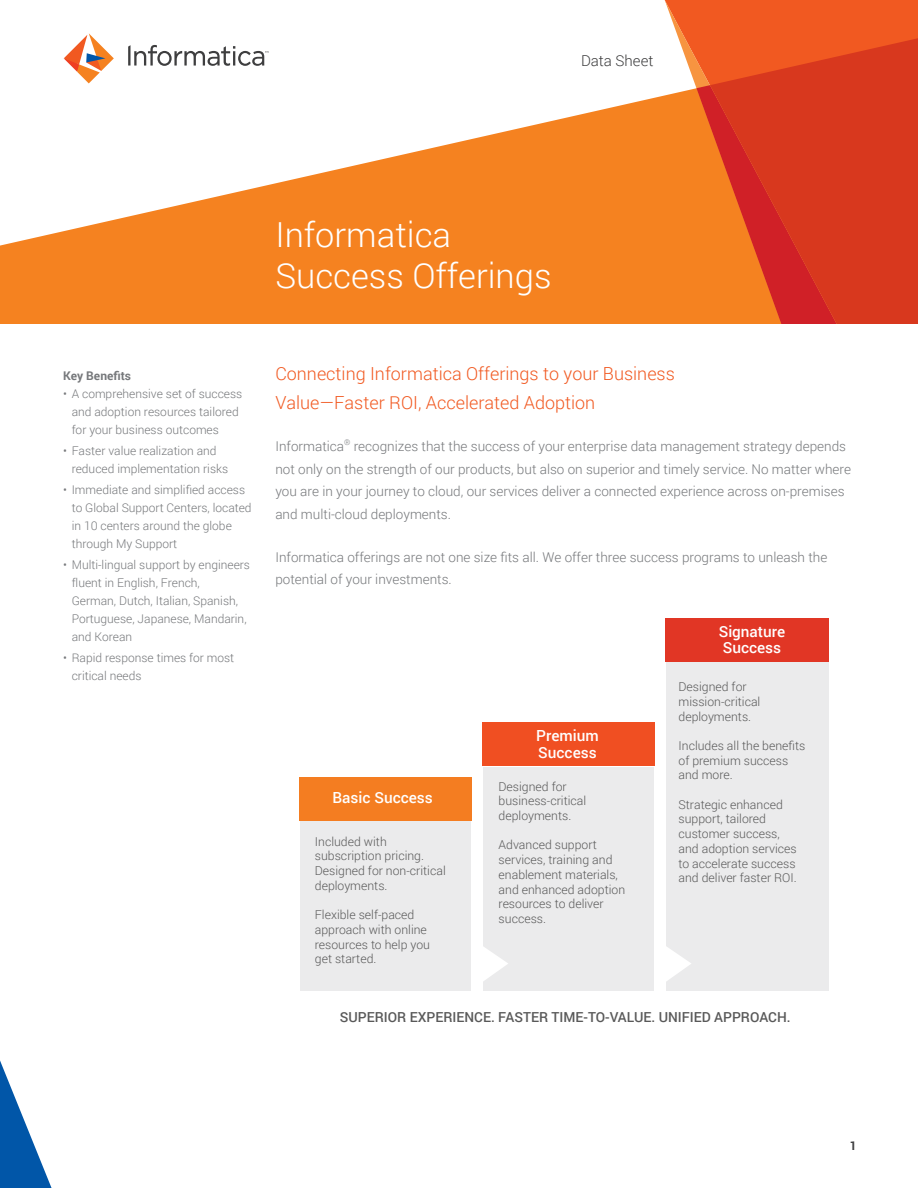
<style>
.page{position:relative;width:918px;height:1188px;background:#fff}
.page>*{position:absolute;margin:0;border:0;box-sizing:border-box;transform-origin:0 0}
.t1{font:300 34.5px/41.4px "Roboto";color:#fff}
.t2{font:300 18px/28.5px "Roboto";color:#f15921}
.t3{font:500 15.3px/16.8px "Roboto";color:#fff}
.t4{font:300 15px "Roboto";color:#3e3e3f}
.t5{font:500 13.8px "Roboto";color:#595959}
.t6{font:300 13.5px/22.5px "Roboto";color:#76787b}
.t7{font:300 12.3px/14.7px "Roboto";color:#595959}
.t8{font:300 12px/18px "Roboto";color:#76787b}
.t9{font:700 12px "Roboto";color:#76787b}
.t10{font:700 12px "Roboto";color:#3e3e3f}
.t11{font:300 7.8px "Roboto";color:#76787b}
</style>
<div class="page">
<svg style="left:0;top:51px;width:658px;height:273px;fill:#f58220"></svg>
<svg style="left:658px;top:0;width:260px;height:324px;background:#f47b3d"></svg>
<div style="left:837px;top:35px;width:81px;height:289px;background:#d8381e"></div>
<svg style="left:665px;top:0;width:172px;height:324px;background:#f17030"></svg>
<svg style="left:696px;top:85px;width:141px;height:239px;background:#de4820"></svg>
<svg style="left:0;top:1060px;width:52px;height:128px"></svg>
<svg style="left:64px;top:33px;width:50px;height:50px"></svg>
<svg style="left:128px;top:45px;width:140px;height:21px"></svg>
<div style="left:666px;top:660px;width:163px;height:331px;background:#ebebec"></div>
<div style="left:483px;top:767px;width:171px;height:224px;background:#ebebec"></div>
<div style="left:300px;top:819px;width:171px;height:171px;background:#ebebec"></div>
<div style="left:300px;top:777px;width:172px;height:43px;background:#f47d21"></div>
<div style="left:483px;top:723px;width:172px;height:43px;background:#f04f22"></div>
<div style="left:665px;top:618px;width:164px;height:44px;background:#e13625"></div>
<svg style="left:483px;top:947px;width:25px;height:34px"></svg>
<svg style="left:666px;top:946px;width:25px;height:35px"></svg>
<p class="t4" style="left:581px;top:50px;width:74px">Data Sheet</p>
<h1 class="t1" style="left:275px;top:212px;width:278px">Informatica<br>Success Offerings</h1>
<p class="t9" style="left:63px;top:368px;width:70px">Key Benefits</p>
<p class="t8" style="left:72px;top:385px;width:172px;text-indent:-9px">• A comprehensive set of success and adoption resources tailored for your business outcomes</p>
<p class="t8" style="left:72px;top:442px;width:158px;text-indent:-9px">• Faster value realization and reduced implementation risks</p>
<p class="t8" style="left:72px;top:481px;width:181px;text-indent:-9px">• Immediate and simplified access to Global Support Centers, located in 10 centers around the globe through My Support</p>
<p class="t8" style="left:72px;top:556px;width:180px;text-indent:-9px">• Multi-lingual support by engineers fluent in English, French,<br>German, Dutch, Italian, Spanish,<br>Portuguese, Japanese, Mandarin, and Korean</p>
<p class="t8" style="left:72px;top:649px;width:164px;text-indent:-9px">• Rapid response times for most critical needs</p>
<h2 class="t2" style="left:275px;top:359px;width:401px">Connecting Informatica Offerings to your Business<br>Value—Faster ROI, Accelerated Adoption</h2>
<p class="t6" style="left:275px;top:435px;width:70px">Informatica</p>
<p class="t11" style="left:344px;top:436px;width:8px">®</p>
<p class="t6" style="left:275px;top:435px;width:577px;text-indent:78px">recognizes that the success of your enterprise data management strategy depends not only on the strength of our products, but also on superior and timely service. No matter where you are in your journey to cloud, our services deliver a connected experience across on-premises and multi-cloud deployments.</p>
<p class="t6" style="left:275px;top:545px;width:553px">Informatica offerings are not one size fits all. We offer three success programs to unleash the potential of your investments.</p>
<p class="t3" style="left:332px;top:788px;width:102px">Basic Success</p>
<p class="t7" style="left:315px;top:834px;width:132px">Included with subscription pricing.<br>Designed for non-critical deployments.</p>
<p class="t7" style="left:315px;top:907px;width:117px">Flexible self-paced approach with online resources to help you get started.</p>
<p class="t3" style="left:536px;top:726px;width:64px">Premium<br>Success</p>
<p class="t7" style="left:499px;top:779px;width:89px">Designed for business-critical deployments.</p>
<p class="t7" style="left:499px;top:837px;width:128px">Advanced support services, training and enablement materials, and enhanced adoption resources to deliver success.</p>
<p class="t3" style="left:719px;top:622px;width:68px">Signature<br>Success</p>
<p class="t7" style="left:679px;top:679px;width:83px">Designed for mission-critical deployments.</p>
<p class="t7" style="left:679px;top:738px;width:128px">Includes all the benefits of premium success and more.</p>
<p class="t7" style="left:679px;top:797px;width:120px">Strategic enhanced support, tailored customer success, and adoption services to accelerate success and deliver faster ROI.</p>
<p class="t5" style="left:340px;top:1008px;width:452px">SUPERIOR EXPERIENCE. FASTER TIME-TO-VALUE. UNIFIED APPROACH.</p>
<p class="t10" style="left:850px;top:1138px;width:8px">1</p>
</div>
